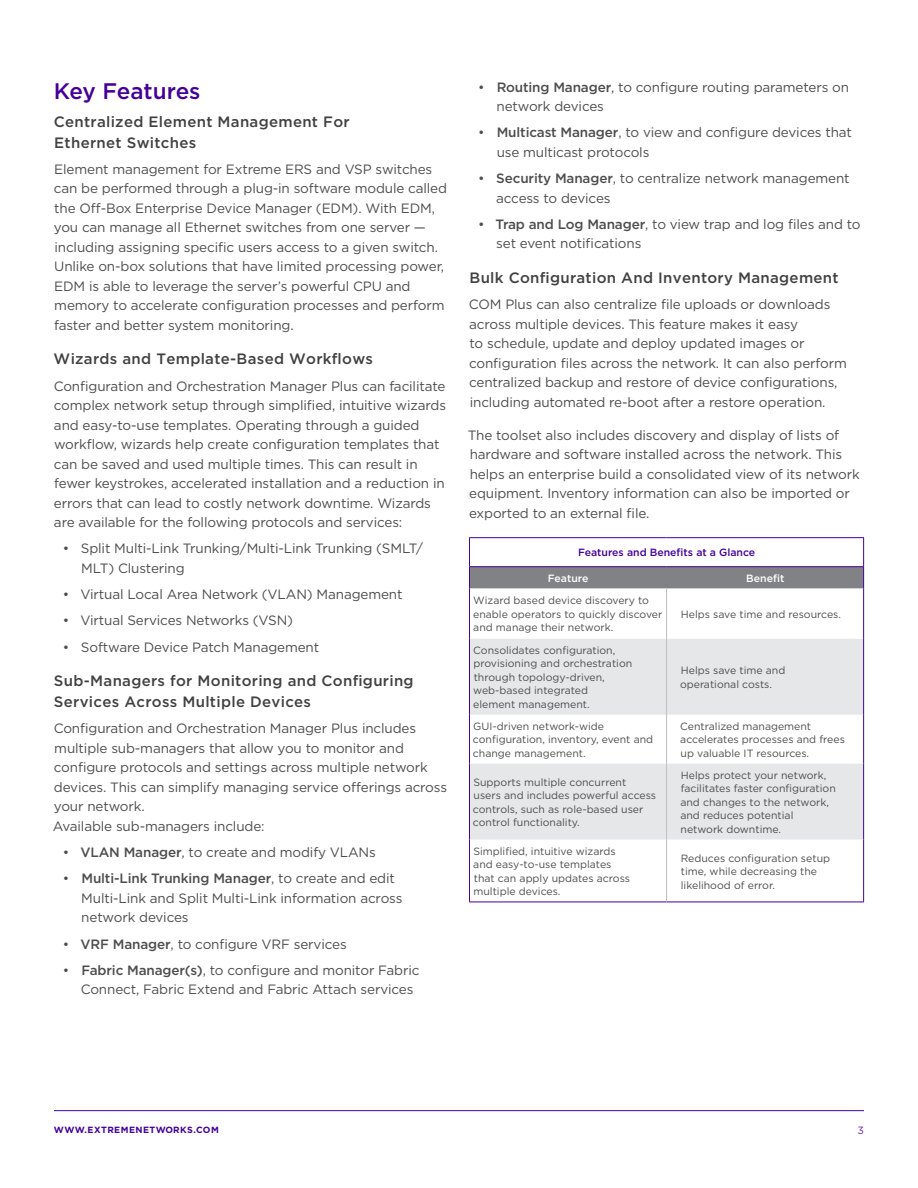
<style>
.page{position:relative;width:918px;height:1188px;background:#fff}
.page>*{position:absolute;margin:0;border:0;box-sizing:border-box;transform-origin:0 0}
.t1{font:500 22.5px "Gotham";letter-spacing:-.005em;color:#409}
.t2{font:500 15px/21px "Gotham";letter-spacing:.02em;color:#414042}
.t3{font:13.5px/19.5px "Gotham";letter-spacing:-.01em;color:#4d4d4f}
.t4{font:10.5px/13.5px "Gotham";color:#4d4d4f}
.t5{font:500 10.5px "Gotham";color:#409}
.t6{font:500 10.5px "Gotham";color:#fff}
.t7{font:10.5px "Gotham";color:#6026a8}
.t8{font:700 9px "Gotham";letter-spacing:.05em;color:#409}
.s1{font-weight:500}
</style>
<div class="page">
<hr style="left:54px;top:1110px;width:810px;height:1px;background:#409">
<svg style="left:470px;top:639px;width:393px;height:201px;fill:#e6e7e8"></svg>
<hr style="left:469px;top:902px;width:198px;height:1px;background:#409">
<hr style="left:667px;top:902px;width:197px;height:1px;background:#409">
<hr style="left:469px;top:537px;width:198px;height:1px;background:#409">
<hr style="left:667px;top:537px;width:197px;height:1px;background:#409">
<svg style="left:469px;top:538px;width:395px;height:51px"></svg>
<hr style="left:666px;top:589px;width:1px;height:50px;background:#bcbec0">
<hr style="left:666px;top:639px;width:1px;height:76px;background:#bcbec0">
<hr style="left:666px;top:715px;width:1px;height:49px;background:#bcbec0">
<hr style="left:666px;top:764px;width:1px;height:76px;background:#bcbec0">
<hr style="left:666px;top:840px;width:1px;height:62px;background:#bcbec0">
<hr style="left:863px;top:589px;width:1px;height:50px;background:#409">
<hr style="left:863px;top:639px;width:1px;height:76px;background:#409">
<hr style="left:863px;top:715px;width:1px;height:49px;background:#409">
<hr style="left:863px;top:764px;width:1px;height:76px;background:#409">
<hr style="left:863px;top:840px;width:1px;height:62px;background:#409">
<hr style="left:469px;top:589px;width:1px;height:50px;background:#409">
<hr style="left:469px;top:639px;width:1px;height:76px;background:#409">
<hr style="left:469px;top:715px;width:1px;height:49px;background:#409">
<hr style="left:469px;top:764px;width:1px;height:76px;background:#409">
<hr style="left:469px;top:840px;width:1px;height:62px;background:#409">
<h1 class="t1" style="left:54px;top:76px;width:148px">Key Features</h1>
<p class="t2" style="left:54px;top:111px;width:297px">Centralized Element Management For<br>Ethernet Switches</p>
<p class="t3" style="left:54px;top:159px;width:395px">Element management for Extreme ERS and VSP switches can be performed through a plug-in software module called the Off-Box Enterprise Device Manager (EDM). With EDM, you can manage all Ethernet switches from one server — including assigning specific users access to a given switch.<br>Unlike on-box solutions that have limited processing power, EDM is able to leverage the server’s powerful CPU and memory to accelerate configuration processes and perform faster and better system monitoring.</p>
<p class="t2" style="left:54px;top:349px;width:321px">Wizards and Template-Based Workflows</p>
<p class="t3" style="left:54px;top:376px;width:394px">Configuration and Orchestration Manager Plus can facilitate complex network setup through simplified, intuitive wizards and easy-to-use templates. Operating through a guided workflow, wizards help create configuration templates that can be saved and used multiple times. This can result in fewer keystrokes, accelerated installation and a reduction in errors that can lead to costly network downtime. Wizards are available for the following protocols and services:</p>
<p class="t3" style="left:81px;top:539px;width:343px;text-indent:-19px">• Split Multi-Link Trunking/Multi-Link Trunking (SMLT/<br>MLT) Clustering</p>
<p class="t3" style="left:63px;top:584px;width:341px">• Virtual Local Area Network (VLAN) Management</p>
<p class="t3" style="left:63px;top:611px;width:232px">• Virtual Services Networks (VSN)</p>
<p class="t3" style="left:63px;top:637px;width:258px">• Software Device Patch Management</p>
<p class="t2" style="left:54px;top:670px;width:361px">Sub-Managers for Monitoring and Configuring<br>Services Across Multiple Devices</p>
<p class="t3" style="left:53px;top:719px;width:396px">Configuration and Orchestration Manager Plus includes multiple sub-managers that allow you to monitor and configure protocols and settings across multiple network devices. This can simplify managing service offerings across your network.<br>Available sub-managers include:</p>
<p class="t3" style="left:63px;top:842px;width:315px">• <span class="s1">VLAN Manager</span>, to create and modify VLANs</p>
<p class="t3" style="left:81px;top:869px;width:323px;text-indent:-19px">• <span class="s1">Multi-Link Trunking Manager</span>, to create and edit<br>Multi-Link and Split Multi-Link information across network devices</p>
<p class="t3" style="left:63px;top:934px;width:286px">• <span class="s1">VRF Manager</span>, to configure VRF services</p>
<p class="t3" style="left:81px;top:960px;width:340px;text-indent:-18px">• <span class="s1">Fabric Manager(s)</span>, to configure and monitor Fabric<br>Connect, Fabric Extend and Fabric Attach services</p>
<p class="t3" style="left:497px;top:77px;width:354px;text-indent:-19px">• <span class="s1">Routing Manager</span>, to configure routing parameters on network devices</p>
<p class="t3" style="left:497px;top:123px;width:357px;text-indent:-19px">• <span class="s1">Multicast Manager</span>, to view and configure devices that use multicast protocols</p>
<p class="t3" style="left:496px;top:168px;width:355px;text-indent:-18px">• <span class="s1">Security Manager</span>, to centralize network management access to devices</p>
<p class="t3" style="left:496px;top:214px;width:366px;text-indent:-18px">• <span class="s1">Trap and Log Manager</span>, to view trap and log files and to set event notifications</p>
<p class="t2" style="left:470px;top:267px;width:371px">Bulk Configuration And Inventory Management</p>
<p class="t3" style="left:469px;top:294px;width:380px">COM Plus can also centralize file uploads or downloads across multiple devices. This feature makes it easy<br>to schedule, update and deploy updated images or configuration files across the network. It can also perform centralized backup and restore of device configurations, including automated re-boot after a restore operation.</p>
<p class="t3" style="left:468px;top:425px;width:394px">The toolset also includes discovery and display of lists of hardware and software installed across the network. This helps an enterprise build a consolidated view of its network equipment. Inventory information can also be imported or exported to an external file.</p>
<p class="t5" style="left:578px;top:546px;width:179px">Features and Benefits at a Glance</p>
<p class="t6" style="left:548px;top:571px;width:42px">Feature</p>
<p class="t6" style="left:746px;top:571px;width:40px">Benefit</p>
<p class="t4" style="left:473px;top:594px;width:191px">Wizard based device discovery to enable operators to quickly discover and manage their network.</p>
<p class="t4" style="left:681px;top:607px;width:162px">Helps save time and resources.</p>
<p class="t4" style="left:473px;top:643px;width:161px">Consolidates configuration, provisioning and orchestration through topology-driven, web-based integrated element management.</p>
<p class="t4" style="left:680px;top:664px;width:107px">Helps save time and operational costs.</p>
<p class="t4" style="left:473px;top:719px;width:182px">GUI-driven network-wide configuration, inventory, event and change management.</p>
<p class="t4" style="left:680px;top:719px;width:166px">Centralized management accelerates processes and frees up valuable IT resources.</p>
<p class="t4" style="left:473px;top:775px;width:185px">Supports multiple concurrent<br>users and includes powerful access controls, such as role-based user control functionality.</p>
<p class="t4" style="left:680px;top:768px;width:157px">Helps protect your network, facilitates faster configuration and changes to the network, and reduces potential network downtime.</p>
<p class="t4" style="left:473px;top:844px;width:158px">Simplified, intuitive wizards and easy-to-use templates that can apply updates across multiple devices.</p>
<p class="t4" style="left:681px;top:851px;width:151px">Reduces configuration setup time, while decreasing the likelihood of error.</p>
<p class="t8" style="left:54px;top:1124px;width:166px">WWW.EXTREMENETWORKS.COM</p>
<p class="t7" style="left:858px;top:1124px;width:8px">3</p>
</div>
